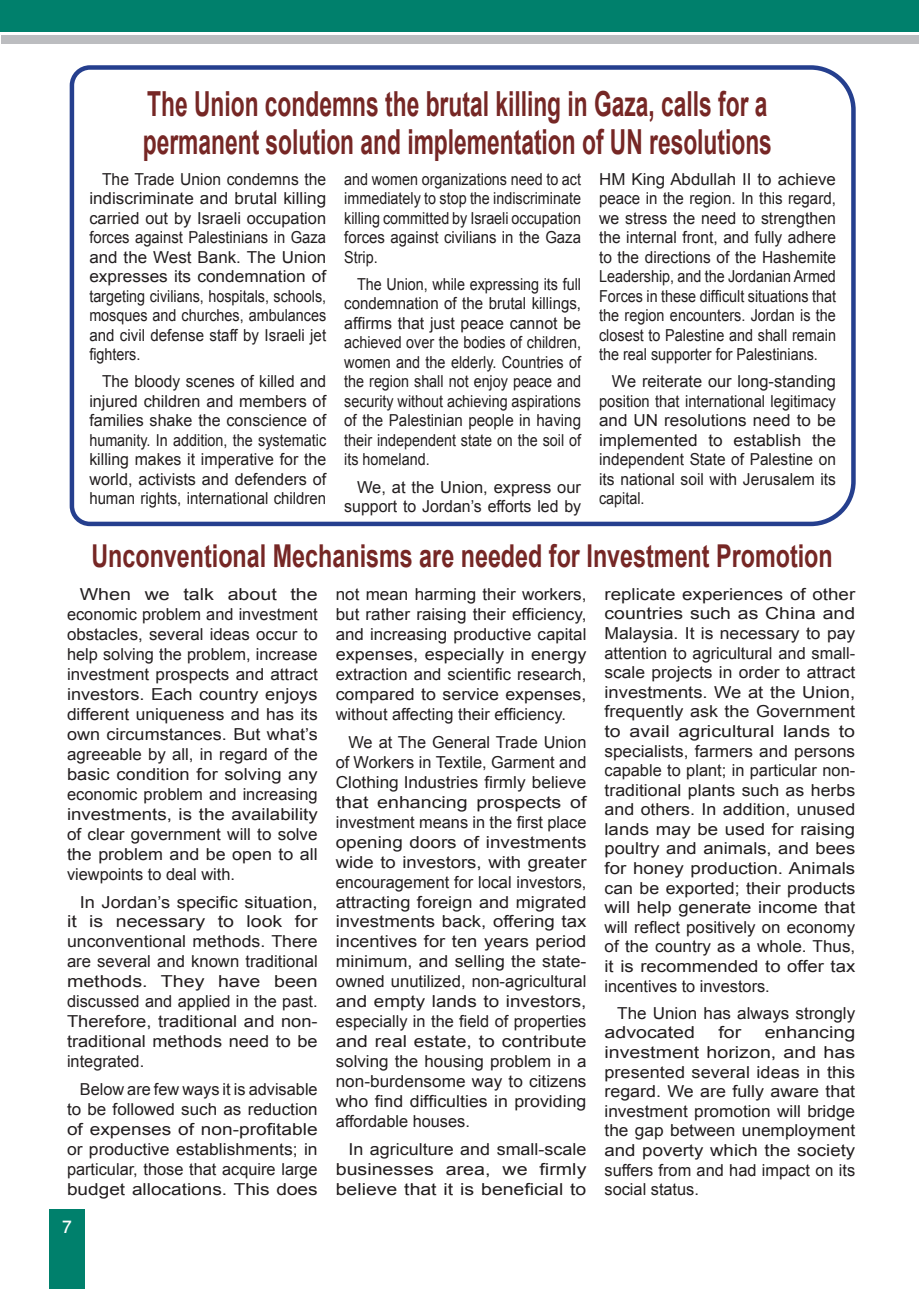
<style>
.page{position:relative;width:919px;height:1289px;background:#fff}
.page>*{position:absolute;margin:0;border:0;box-sizing:border-box;transform-origin:0 0}
.t1{font:700 34.5px/38.4px "Arial";color:#762725;scale:.66 1}
.t2{font:700 31.5px "Arial";color:#762725;scale:.74 1}
.t3{font:500 24px "Win Soft Pro";color:#fff}
.t4{font:16.5px/20px "Arial";color:#231f20;text-align:right}
.t5{font:16.5px/20px "Arial";color:#231f20;scale:1.19 1}
.t6{font:16.5px/19.5px "Arial";color:#231f20;text-align:justify;scale:.87 1}
.t7{font:16.5px/19.6px "Arial";color:#231f20;text-align:justify;scale:1.08 1}
.t8{font:16.5px/19.5px "Arial";color:#231f20;text-align:justify;scale:.95 1}
.t9{font:16.5px/20px "Arial";color:#231f20;text-align:justify;scale:1.14 1}
.t10{font:16.5px/19.5px "Arial";color:#231f20;text-align:justify;scale:.94 1}
.t11{font:16.5px/19.6px "Arial";color:#231f20;text-align:right;scale:1.11 1}
.t12{font:16.5px/19.5px "Arial";color:#231f20;scale:1.04 1}
.t13{font:16.5px "Arial";color:#231f20;scale:1.07 1}
.t14{font:16.5px/20px "Arial";color:#231f20;text-align:right;scale:1.09 1}
.t15{font:16.5px "Arial";color:#231f20;scale:1.06 1}
.t16{font:16.5px "Arial";color:#231f20;scale:1.1 1}
</style>
<div class="page">
<div style="left:1px;top:36px;width:917px;height:8px;background:#bcbdc0"></div>
<div style="left:49px;top:1209px;width:36px;height:79px;background:#00806c"></div>
<div style="left:1px;top:0;width:917px;height:31px;background:#00806c"></div>
<svg style="left:69px;top:65px;width:787px;height:462px"></svg>
<p class="t1" style="left:143px;top:86px;width:954px">The Union condemns the brutal killing in Gaza, calls for a permanent solution and implementation of UN resolutions</p>
<p class="t8" style="left:89px;top:169px;width:251px;text-indent:13px">The Trade Union condemns the indiscriminate and brutal killing carried out by Israeli occupation forces against Palestinians in Gaza and the West Bank. The Union expresses its condemnation of targeting civilians, hospitals, schools, mosques and churches, ambulances and civil defense staff by Israeli jet fighters.</p>
<p class="t10" style="left:89px;top:372px;width:253px;text-indent:13px">The bloody scenes of killed and injured children and members of families shake the conscience of humanity In. addition, the systematic killing makes it imperative for the world, activists and defenders of human rights, international children</p>
<p class="t6" style="left:344px;top:169px;width:274px">and women organizations need to act immediately to stop the indiscriminate killing committed by Israeli occupation forces against civilians in the Gaza Strip.</p>
<p class="t6" style="left:344px;top:274px;width:274px;text-indent:13px">The Union, while expressing its full condemnation of the brutal killings, affirms that just peace cannot be achieved over the bodies of children, women and the elderly. Countries of the region shall not enjoy peace and security without achieving aspirations of the Palestinian people in having their independent state on the soil of its homeland.</p>
<p class="t4" style="left:344px;top:477px;width:238px;line-height:19.5px">We, at the Union, express our support to Jordan s’ efforts led by</p>
<p class="t4" style="left:599px;top:169px;width:238px;line-height:19.5px;text-align:justify">HM King Abdullah II to achieve peace in the region In. this regard, we stress the need to strengthen the internal front, and fully adhere to the directions of the Hashemite Leadership, and the Jordanian Armed Forces in these difficult situations that the region encounters. Jordan is the closest to Palestine and shall remain the real supporter for Palestinians.</p>
<p class="t4" style="left:599px;top:372px;width:238px;line-height:19.5px">We reiterate our long-standing position that international legitimacy and UN resolutions need to be the</p>
<p class="t12" style="left:599px;top:430px;width:229px">implemented<br>independent State of Palestine on its national soil with Jerusalem its capital.</p>
<p class="t12" style="left:733px;top:430px;width:67px">establish</p>
<p class="t12" style="left:708px;top:430px;width:15px">to</p>
<p class="t2" style="left:91px;top:535px;width:1003px">Unconventional Mechanisms are needed for Investment Promotion</p>
<p class="t5" style="left:290px;top:584px;width:24px">the</p>
<p class="t9" style="left:604px;top:584px;width:221px">replicate experiences of other countries such as China and Malaysia. It is necessary to pay</p>
<p class="t15" style="left:604px;top:661px;width:238px">scale projects in order to attract</p>
<p class="t5" style="left:67px;top:584px;width:212px;text-indent:13px">When<br>economic problem and investment obstacles, several ideas occur to help solving the problem, increase investment prospects and attract investors. Each country enjoys different uniqueness and has its own circumstances. But what s’ agreeable by all, in regard of the basic condition for solving any economic problem and increasing investments, is the availability of clear government will to solve the problem and be open to all viewpoints to deal with.</p>
<p class="t11" style="left:80px;top:891px;width:216px">In Jordan s’ specific situation, for</p>
<p class="t5" style="left:183px;top:584px;width:27px">talk</p>
<p class="t5" style="left:228px;top:584px;width:43px">about</p>
<p class="t4" style="left:336px;top:584px;width:252px;text-align:justify">not mean harming their workers, but rather raising their efficiency, and increasing productive capital expenses, especially in energy extraction and scientific research, compared to service expenses, without affecting their efficiency.</p>
<p class="t4" style="left:336px;top:732px;width:252px">We at The General Trade Union of Workers in Textile, Garment and<br>Clothing Industries firmly believe of</p>
<p class="t5" style="left:145px;top:584px;width:23px">we</p>
<p class="t4" style="left:604px;top:643px;width:252px">attention to agricultural and small-</p>
<p class="t11" style="left:604px;top:682px;width:227px">investments. We at the Union, frequently ask the Government to</p>
<p class="t5" style="left:629px;top:721px;width:35px">avail</p>
<p class="t5" style="left:678px;top:721px;width:82px">agricultural</p>
<p class="t5" style="left:783px;top:721px;width:41px">lands</p>
<p class="t5" style="left:604px;top:721px;width:212px">to<br>specialists, farmers and persons</p>
<p class="t7" style="left:604px;top:780px;width:233px">traditional plants such as herbs</p>
<p class="t4" style="left:604px;top:760px;width:252px">capable to plant; in particular non-</p>
<p class="t7" style="left:604px;top:799px;width:234px">and others. In addition, unused lands may be used for raising poultry and animals, and bees for honey production. Animals can be exported; their products will help generate income that will reflect positively on economy of the country as a whole. Thus, it is recommended to offer tax incentives to investors.</p>
<p class="t4" style="left:617px;top:1003px;width:239px">The Union has always strongly enhancing</p>
<p class="t5" style="left:336px;top:792px;width:212px">that<br>investment means in the first place opening doors of investments wide to investors, with greater encouragement for local investors, attracting foreign and migrated investments back, offering tax incentives for ten years period</p>
<p class="t4" style="left:336px;top:971px;width:252px">owned unutilized, non-agricultural</p>
<p class="t5" style="left:377px;top:792px;width:78px">enhancing</p>
<p class="t5" style="left:476px;top:792px;width:73px">prospects</p>
<p class="t5" style="left:67px;top:911px;width:10px">it</p>
<p class="t13" style="left:67px;top:930px;width:236px">unconventional methods. There</p>
<p class="t4" style="left:67px;top:951px;width:252px">are several and known traditional</p>
<p class="t5" style="left:274px;top:971px;width:38px">been</p>
<p class="t5" style="left:89px;top:911px;width:13px">is</p>
<p class="t5" style="left:246px;top:911px;width:32px">look</p>
<p class="t5" style="left:218px;top:911px;width:15px">to</p>
<p class="t5" style="left:116px;top:911px;width:77px">necessary</p>
<p class="t13" style="left:336px;top:950px;width:236px">minimum, and selling the state-</p>
<p class="t9" style="left:336px;top:991px;width:221px">and empty lands to investors, especially in the field of properties and real estate, to contribute solving the housing problem in a non-burdensome way to citizens who find difficulties in providing affordable houses.</p>
<p class="t14" style="left:348px;top:1139px;width:220px">In agriculture and small-scale firmly</p>
<p class="t5" style="left:67px;top:971px;width:212px">methods.<br>discussed and applied in the past.</p>
<p class="t16" style="left:67px;top:1030px;width:229px">traditional methods need to be</p>
<p class="t5" style="left:161px;top:971px;width:38px">They</p>
<p class="t5" style="left:218px;top:971px;width:37px">have</p>
<p class="t11" style="left:67px;top:1012px;width:227px">Therefore, traditional and non-</p>
<p class="t4" style="left:67px;top:1051px;width:79px">integrated.</p>
<p class="t4" style="left:67px;top:1079px;width:252px;text-align:justify;text-indent:13px">Below are few ways isit advisable to be followed such as reduction of expenses of non-profitable or productive establishments; in particular, those that acquire large budget allocations. This does</p>
<p class="t5" style="left:718px;top:1022px;width:21px">for</p>
<p class="t5" style="left:604px;top:1022px;width:212px">advocated<br>investment horizon, and has presented several ideas in this regard. We are fully aware that investment promotion will bridge the gap between unemployment and poverty which the society suffers from and had impact on its social status.</p>
<p class="t5" style="left:336px;top:1159px;width:212px">businesses<br>believe that it is beneficial to</p>
<p class="t5" style="left:446px;top:1159px;width:39px">area,</p>
<p class="t5" style="left:502px;top:1159px;width:23px">we</p>
<h3 class="t3" style="left:62px;top:1209px;width:11px">7</h3>
</div>
